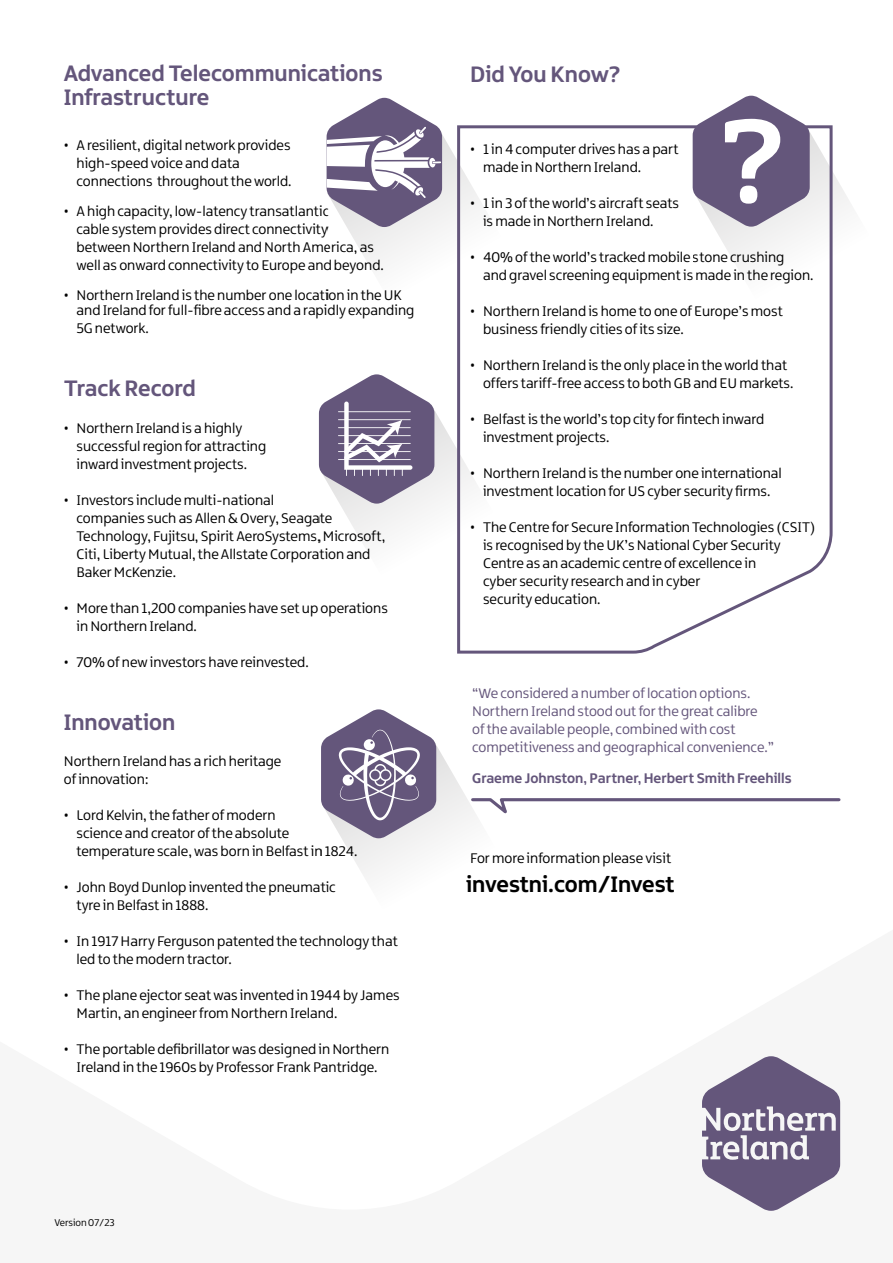
<style>
.page{position:relative;width:893px;height:1263px;background:#fff}
.page>*{position:absolute;margin:0;border:0;box-sizing:border-box;transform-origin:0 0}
.t1{font:700 24px/24px "Northern Ireland";color:#64567b}
.t2{font:700 24px "Northern Ireland";color:#000}
.t3{font:15px/18px "Northern Ireland";color:#000}
.t4{font:15px/18px "Northern Ireland";color:#64567b}
.t5{font:700 15px "Northern Ireland";color:#64567b}
.t6{font:10.5px "Northern Ireland";color:#000}
</style>
<div class="page">
<svg style="left:319px;top:374px;width:137px;height:140px"></svg>
<svg style="left:456px;top:125px;width:377px;height:529px"></svg>
<svg style="left:693px;top:96px;width:140px;height:209px"></svg>
<svg style="left:327px;top:98px;width:177px;height:208px"></svg>
<svg style="left:321px;top:709px;width:520px;height:140px"></svg>
<svg style="left:702px;top:1056px;width:138px;height:155px"></svg>
<h1 class="t1" style="left:64px;top:61px;width:320px">Advanced Telecommunications<br>Infrastructure</h1>
<p class="t3" style="left:77px;top:137px;width:217px;text-indent:-13px">• A resilient, digital network provides high-speed voice and data connections throughout the world.</p>
<p class="t3" style="left:77px;top:203px;width:309px;text-indent:-13px">• A high capacity, low-latency transatlantic<br>cable system provides direct connectivity between Northern Ireland and North America, as well as onward connectivity to Europe and beyond.</p>
<p class="t3" style="left:77px;top:288px;width:339px;line-height:15px;text-indent:-13px">• Northern Ireland is the number one location in the UK and Ireland for full-fibre access and a rapidly expanding</p>
<p class="t3" style="left:77px;top:320px;width:74px">5G network.</p>
<h1 class="t1" style="left:64px;top:376px;width:134px">Track Record</h1>
<p class="t3" style="left:77px;top:419px;width:191px;text-indent:-13px">• Northern Ireland is a highly successful region for attracting inward investment projects.</p>
<p class="t3" style="left:77px;top:491px;width:310px;text-indent:-13px">• Investors include multi-national<br>companies such as Allen &amp; Overy, Seagate Technology, Fujitsu, Spirit AeroSystems, Microsoft, Citi, Liberty Mutual, the Allstate Corporation and Baker McKenzie.</p>
<p class="t3" style="left:77px;top:599px;width:313px;text-indent:-13px">• More than 1,200 companies have set up operations in Northern Ireland.</p>
<p class="t3" style="left:64px;top:653px;width:246px">• 70% of new investors have reinvested.</p>
<h1 class="t1" style="left:64px;top:709px;width:113px">Innovation</h1>
<p class="t3" style="left:64px;top:752px;width:219px">Northern Ireland has a rich heritage of innovation:</p>
<p class="t3" style="left:77px;top:806px;width:283px;text-indent:-13px">• Lord Kelvin, the father of modern<br>science and creator of the absolute temperature scale, was born in Belfast in 1824.</p>
<p class="t3" style="left:77px;top:878px;width:261px;text-indent:-13px">• John Boyd Dunlop invented the pneumatic tyre in Belfast in 1888.</p>
<p class="t3" style="left:77px;top:932px;width:323px;text-indent:-13px">• In 1917 Harry Ferguson patented the technology that led to the modern tractor.</p>
<p class="t3" style="left:77px;top:986px;width:325px;text-indent:-13px">• The plane ejector seat was invented in 1944 by James<br>Martin, an engineer from Northern Ireland.</p>
<p class="t3" style="left:64px;top:1040px;width:327px;text-align:center">• The portable defibrillator was designed in Northern<br>Ireland in the 1960s by Professor Frank Pantridge.</p>
<h1 class="t1" style="left:470px;top:61px;width:152px">Did You Know?</h1>
<p class="t3" style="left:483px;top:140px;width:197px;text-indent:-13px">• 1 in 4 computer drives has a part made in Northern Ireland.</p>
<p class="t3" style="left:483px;top:194px;width:198px;text-indent:-13px">• 1 in 3 of the world’s aircraft seats is made in Northern Ireland.</p>
<p class="t3" style="left:483px;top:248px;width:332px;text-indent:-13px">• 40% of the world’s tracked mobile stone crushing<br>and gravel screening equipment is made in the region.</p>
<p class="t3" style="left:483px;top:302px;width:301px;text-indent:-13px">• Northern Ireland is home to one of Europe’s most business friendly cities of its size.</p>
<p class="t3" style="left:483px;top:356px;width:312px;text-indent:-13px">• Northern Ireland is the only place in the world that offers tariff-free access to both GB and EU markets.</p>
<p class="t3" style="left:483px;top:410px;width:283px;text-indent:-13px">• Belfast is the world’s top city for fintech inward investment projects.</p>
<p class="t3" style="left:470px;top:464px;width:313px;text-align:center">• Northern Ireland is the number one international investment location for US cyber security firms.</p>
<p class="t3" style="left:483px;top:518px;width:334px;text-indent:-13px">• The Centre for Secure Information Technologies (CSIT) is recognised by the UK’s National Cyber Security Centre as an academic centre of excellence in<br>cyber security research and in cyber<br>security education.</p>
<p class="t4" style="left:472px;top:684px;width:304px">“We considered a number of location options.<br>Northern Ireland stood out for the great calibre<br>of the available people, combined with cost competitiveness and geographical convenience.”</p>
<p class="t5" style="left:472px;top:769px;width:321px">Graeme Johnston, Partner, Herbert Smith Freehills</p>
<p class="t3" style="left:470px;top:849px;width:202px">For more information please visit</p>
<h1 class="t2" style="left:466px;top:869px;width:210px">investni.com/Invest</h1>
<p class="t6" style="left:54px;top:1217px;width:62px">Version 07/23</p>
</div>
